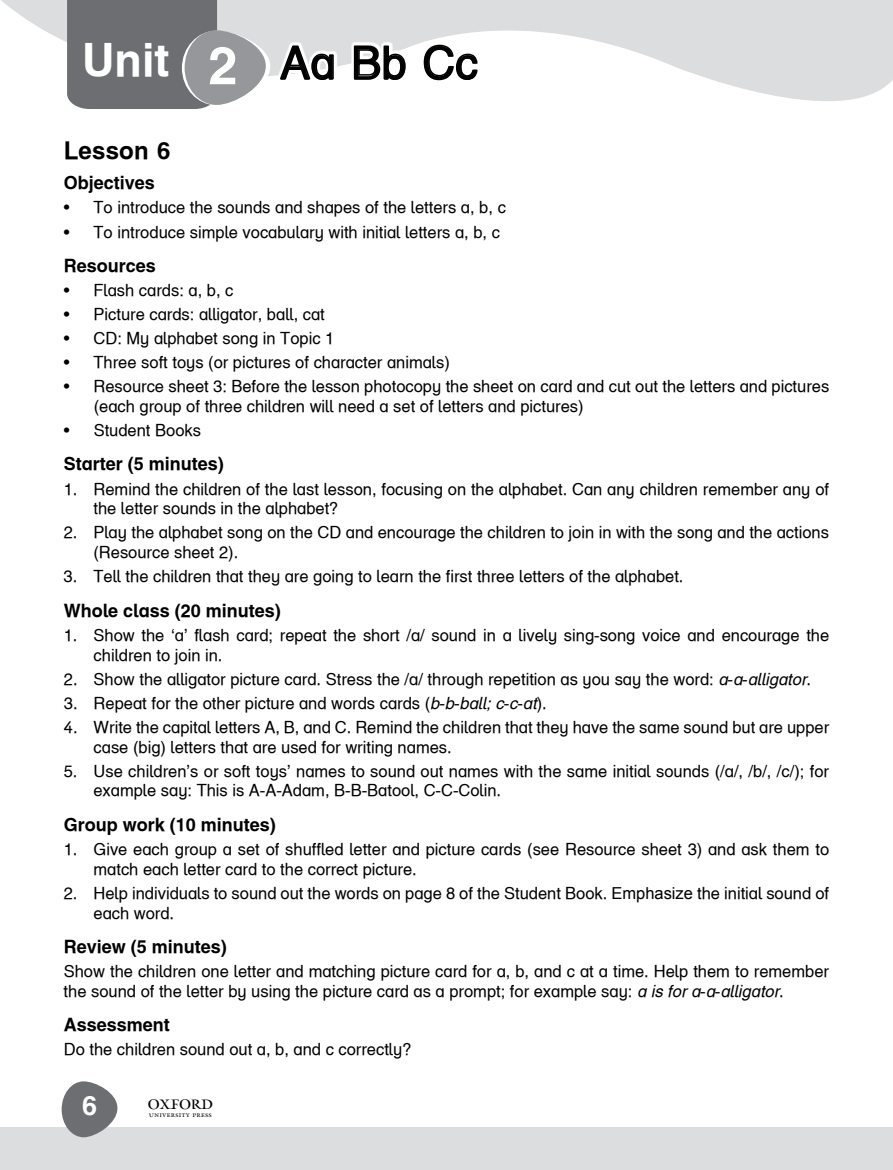
<style>
.page{position:relative;width:893px;height:1170px;background:#fff}
.page>*{position:absolute;margin:0;border:0;box-sizing:border-box;transform-origin:0 0}
.t1{font:52.5px "Helvetica Infant OUP Bold";color:#fff}
.t2{font:45px "Helvetica Infant OUP";color:#000}
.t3{font:45px "Helvetica Infant OUP Bold";color:#fff}
.t4{font:27px "Helvetica Infant OUP Bold";color:#fff}
.t5{font:24px "Helvetica Infant OUP Bold";letter-spacing:.01em;color:#000}
.t6{font:22.5px "OUP1";color:#000}
.t7{font:18px "Helvetica Infant OUP Bold";color:#000}
.t8{font:16.5px/19.8px "Helvetica Infant OUP";color:#000}
.s1{font-family:"Arial"}
.s2{font-family:"Helvetica Infant OUP Italic"}
</style>
<div class="page">
<div style="left:0;top:1127px;width:893px;height:42px;background:#dcddde"></div>
<svg style="left:62px;top:1081px;width:55px;height:56px"></svg>
<svg style="left:1px;top:0;width:892px;height:101px;fill:#dcddde"></svg>
<img style="left:277px;top:42px;width:203px;height:41px">
<img style="left:277px;top:42px;width:147px;height:33px">
<svg style="left:279px;top:42px;width:55px;height:39px"></svg>
<svg style="left:353px;top:45px;width:53px;height:36px"></svg>
<svg style="left:423px;top:44px;width:55px;height:37px"></svg>
<svg style="left:46px;top:0;width:224px;height:109px;background:#929395"></svg>
<h2 class="t3" style="left:82px;top:33px;width:89px">Unit</h2>
<h2 class="t2" style="left:280px;top:37px;width:199px">Aa Bb Cc</h2>
<h1 class="t1" style="left:208px;top:34px;width:31px">2</h1>
<h3 class="t5" style="left:64px;top:136px;width:108px">Lesson 6</h3>
<p class="t7" style="left:64px;top:172px;width:93px">Objectives</p>
<p class="t8" style="left:64px;top:198px;width:444px">• To introduce the sounds and shapes of the letters a, b, c</p>
<p class="t8" style="left:64px;top:222px;width:438px">• To introduce simple vocabulary with initial letters a, b, c</p>
<p class="t7" style="left:64px;top:254px;width:94px">Resources</p>
<p class="t8" style="left:64px;top:280px;width:171px">• Flash cards: a, b, c</p>
<p class="t8" style="left:64px;top:304px;width:263px">• Picture cards: alligator, ball, cat</p>
<p class="t8" style="left:64px;top:328px;width:272px">• CD: My alphabet song in Topic 1</p>
<p class="t8" style="left:64px;top:352px;width:388px">• Three soft toys (or pictures of character animals)</p>
<p class="t8" style="left:94px;top:376px;width:737px;text-indent:-30px">• Resource sheet 3: Before the lesson photocopy the sheet on card and cut out the letters and pictures (each group of three children will need a set of letters and pictures)</p>
<p class="t8" style="left:64px;top:420px;width:139px">• Student Books</p>
<p class="t7" style="left:64px;top:453px;width:162px">Starter (5 minutes)</p>
<p class="t8" style="left:93px;top:479px;width:737px;text-indent:-30px">1. Remind the children of the last lesson, focusing on the alphabet. Can any children remember any of the letter sounds in the alphabet?</p>
<p class="t8" style="left:93px;top:522px;width:737px;text-indent:-30px">2. Play the alphabet song on the CD and encourage the children to join in with the song and the actions (Resource sheet 2).</p>
<p class="t8" style="left:64px;top:566px;width:621px">3. Tell the children that they are going to learn the first three letters of the alphabet.</p>
<p class="t7" style="left:64px;top:599px;width:219px">Whole class (20 minutes)</p>
<p class="t8" style="left:94px;top:625px;width:737px;text-indent:-30px">1. Show the ‘a’ flash card; repeat the short /a/ sound in a lively sing<span class="s1">-</span>song voice and encourage the children to join in.</p>
<p class="t8" style="left:64px;top:668px;width:749px">2. Show the alligator picture card. Stress the /a/ through repetition as you say the word: <span class="s2">a</span><span class="s1">-</span><span class="s2">a</span><span class="s1">-</span><span class="s2">alligator</span>.</p>
<p class="t8" style="left:64px;top:693px;width:484px">3. Repeat for the other picture and words cards (<span class="s2">b</span><span class="s1">-</span><span class="s2">b</span><span class="s1">-</span><span class="s2">ball; c</span><span class="s1">-</span><span class="s2">c</span><span class="s1">-</span><span class="s2">at</span>).</p>
<p class="t8" style="left:94px;top:717px;width:737px;text-indent:-30px">4. Write the capital letters A, B, and C. Remind the children that they have the same sound but are upper case (big) letters that are used for writing names.</p>
<p class="t8" style="left:93px;top:760px;width:737px;text-indent:-30px">5. Use children’s or soft toys’ names to sound out names with the same initial sounds (/a/, /b/, /c/); for example say: This is A<span class="s1">-</span>A<span class="s1">-</span>Adam, B<span class="s1">-</span>B<span class="s1">-</span>Batool, C<span class="s1">-</span>C<span class="s1">-</span>Colin.</p>
<p class="t7" style="left:64px;top:813px;width:214px">Group work (10 minutes)</p>
<p class="t8" style="left:94px;top:839px;width:737px;text-indent:-30px">1. Give each group a set of shuffled letter and picture cards (see Resource sheet 3) and ask them to match each letter card to the correct picture.</p>
<p class="t8" style="left:94px;top:882px;width:737px;text-indent:-30px">2. Help individuals to sound out the words on page 8 of the Student Book. <span class="s1">Emphasize</span> the initial sound of each word.</p>
<p class="t7" style="left:64px;top:935px;width:165px">Review (5 minutes)</p>
<p class="t8" style="left:64px;top:961px;width:767px">Show the children one letter and matching picture card for a, b, and c at a time. Help them to remember the sound of the letter by using the picture card as a prompt; for example say: <span class="s2">a is for a</span><span class="s1">-</span><span class="s2">a</span><span class="s1">-</span><span class="s2">alligator</span>.</p>
<p class="t7" style="left:64px;top:1013px;width:108px">Assessment</p>
<p class="t8" style="left:64px;top:1039px;width:349px">Do the children sound out a, b, and c correctly?</p>
<h3 class="t4" style="left:82px;top:1089px;width:17px">6</h3>
<h3 class="t6" style="left:148px;top:1095px;width:65px">1</h3>
</div>
